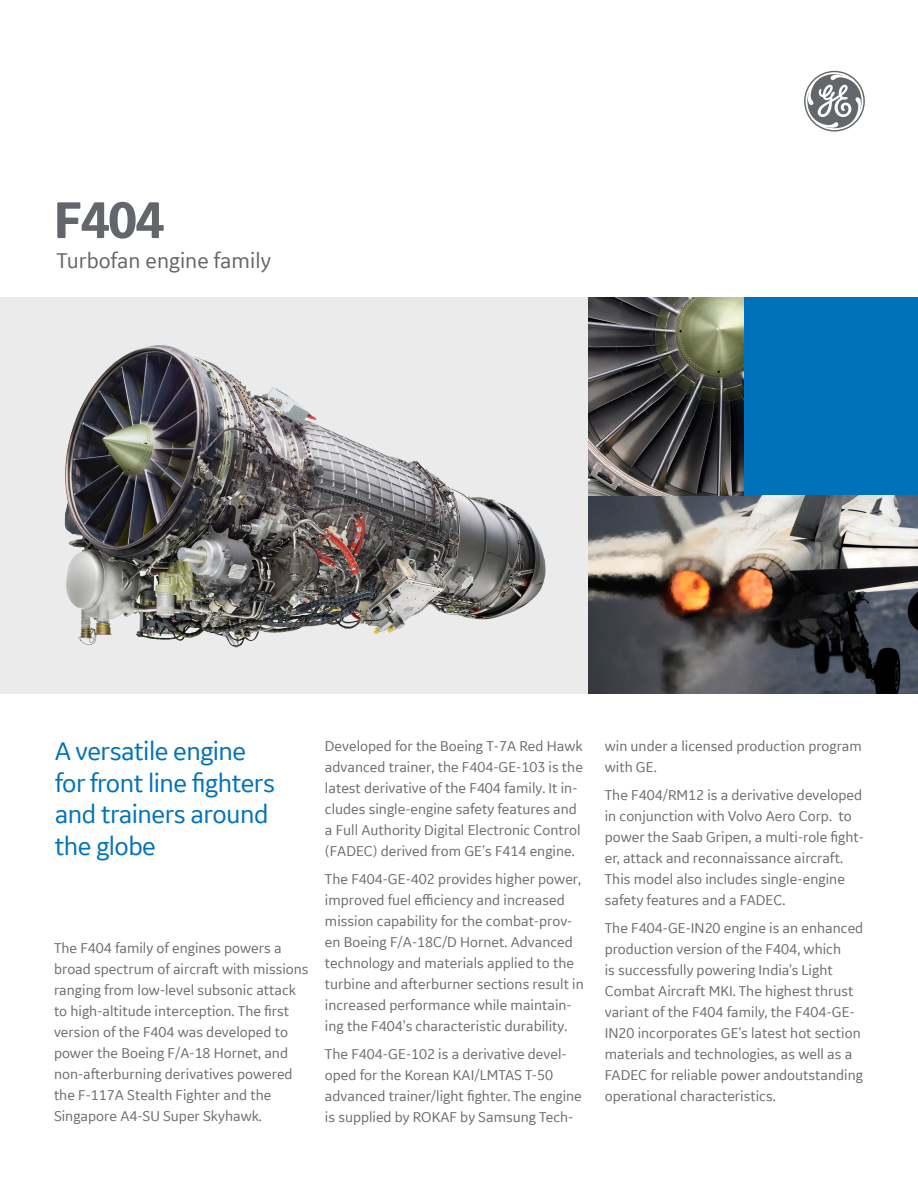
<style>
.page{position:relative;width:918px;height:1188px;background:#fff}
.page>*{position:absolute;margin:0;border:0;box-sizing:border-box;transform-origin:0 0}
.t1{font:700 54px "GE Inspira Sans";color:#63666a}
.t2{font:27px/31.5px "GE Inspira Sans";letter-spacing:-.02em;color:#0072bc}
.t3{font:22.5px "GE Inspira Sans";color:#63666a}
.t4{font:15px/21px "GE Inspira Sans";color:#6c6d70}
</style>
<div class="page">
<div style="left:0;top:298px;width:589px;height:396px;background:#ebebec"></div>
<img style="left:64px;top:345px;width:482px;height:303px">
<div style="left:744px;top:298px;width:174px;height:376px;background:#0072bc"></div>
<img style="left:589px;top:495px;width:329px;height:199px">
<svg style="left:804px;top:71px;width:61px;height:61px"></svg>
<img style="left:589px;top:298px;width:155px;height:198px">
<p class="t1" style="left:53px;top:187px;width:112px">F404</p>
<p class="t3" style="left:56px;top:246px;width:216px">Turbofan engine family</p>
<p class="t2" style="left:55px;top:735px;width:222px">A versatile engine for front line fighters and trainers around the globe</p>
<p class="t4" style="left:54px;top:938px;width:256px">The F404 family of engines powers a broad spectrum of aircraft with missions ranging from low-level subsonic attack to high-altitude interception. The first version of the F404 was developed to power the Boeing F/A-18 Hornet, and non-afterburning derivatives powered the F-117A Stealth Fighter and the Singapore A4-SU Super Skyhawk.</p>
<p class="t4" style="left:325px;top:736px;width:260px">Developed for the Boeing T-7A Red Hawk advanced trainer, the F404-GE-103 is the latest derivative of the F404 family. It in&shy;cludes single-engine safety features and a Full Authority Digital Electronic Control (FADEC) derived from GE’s F414 engine.</p>
<p class="t4" style="left:325px;top:868px;width:260px">The F404-GE-402 provides higher power, improved fuel efficiency and increased mission capability for the combat-prov&shy;en Boeing F/A-18C/D Hornet. Advanced technology and materials applied to the turbine and afterburner sections result in increased performance while maintain&shy;ing the F404’s characteristic durability.</p>
<p class="t4" style="left:325px;top:1043px;width:258px">The F404-GE-102 is a derivative devel&shy;oped for the Korean KAI/LMTAS T-50 advanced trainer/light fighter. The engine is supplied by ROKAF by Samsung Tech-</p>
<p class="t4" style="left:605px;top:736px;width:259px">win under a licensed production program with GE.</p>
<p class="t4" style="left:605px;top:784px;width:261px">The F404/RM12 is a derivative developed in conjunction with Volvo Aero Corp. to power the Saab Gripen, a multi-role fight&shy;er, attack and reconnaissance aircraft.<br>This model also includes single-engine safety features and a FADEC.</p>
<p class="t4" style="left:605px;top:917px;width:260px">The F404-GE-IN20 engine is an enhanced production version of the F404, which<br>is successfully powering India’s Light Combat Aircraft MKI. The highest thrust variant of the F404 family, the F404-GE-IN20 incorporates GE’s latest hot section materials and technologies, as well as a FADEC for reliable power andoutstanding operational characteristics.</p>
</div>
